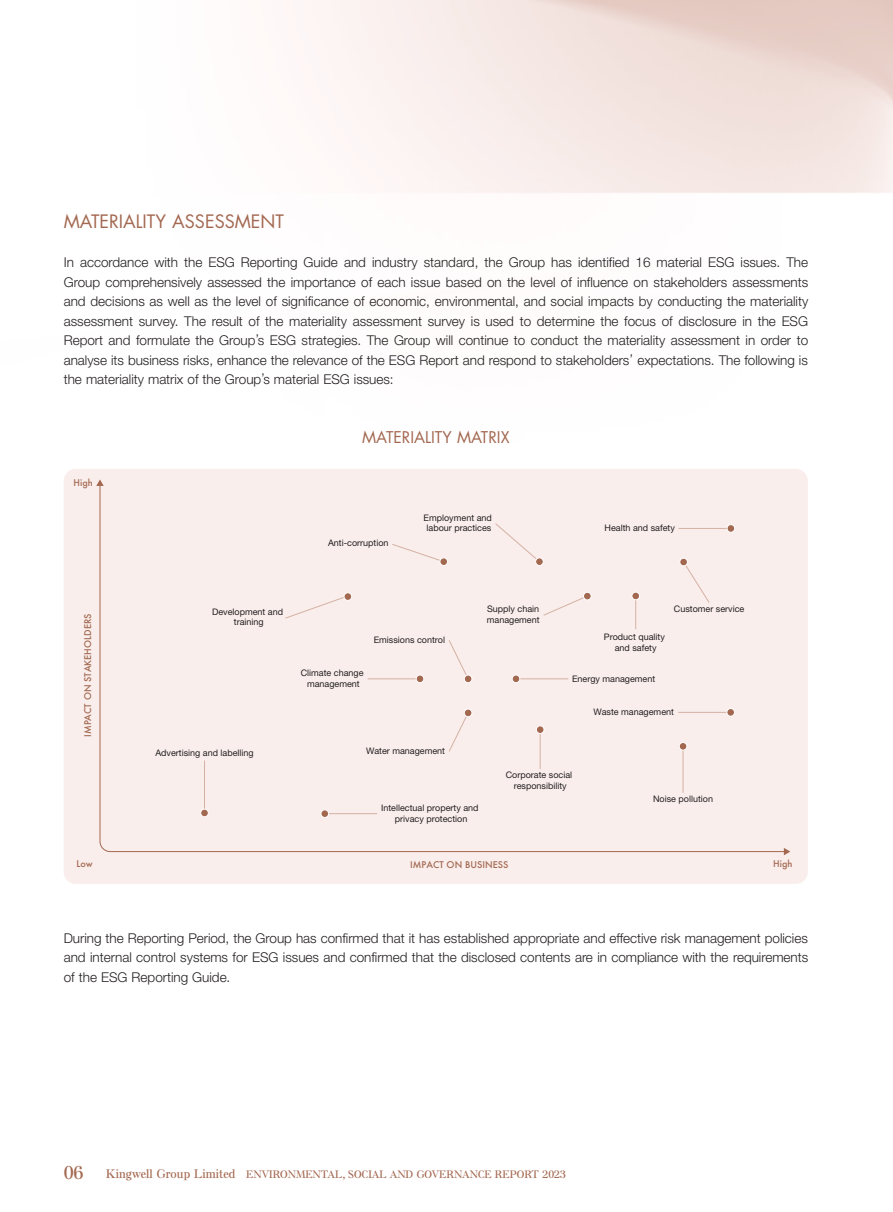
<style>
.page{position:relative;width:893px;height:1212px;background:#fff}
.page>*{position:absolute;margin:0;border:0;box-sizing:border-box;transform-origin:0 0}
.Heading_1{font:18px "Futura Std";color:#a36850}
.t1{font:600 18px "Else NPL Std";color:#a36850}
.Body_Text{font:15.75px "Futura Std";color:#a36850}
.Body_Text-2{font:300 13.5px/19.5px "Helvetica Neue LT Std";color:#231f20;text-align:justify}
.t2{font:600 10.5px "Else NPL Std";letter-spacing:.01em;color:#a36850}
.t3{font:9px/10.8px "Helvetica Neue LT Std";color:#231f20;text-align:center}
.t4{font:500 9px "Futura";letter-spacing:.005em;color:#a36850}
.s1{font-size:12px}
</style>
<div class="page">
<div style="left:64px;top:469px;width:744px;height:415px;background:#f9eeec;border-radius:12px"></div>
<svg style="left:99px;top:486px;width:685px;height:366px"></svg>
<svg style="left:96px;top:479px;width:8px;height:7px"></svg>
<svg style="left:784px;top:848px;width:6px;height:7px"></svg>
<hr style="left:204px;top:761px;width:1px;height:52px;background:#d5b1a3">
<div style="left:201px;top:809px;width:7px;height:8px;background:#a36850;border-radius:50%"></div>
<div style="left:200px;top:809px;width:9px;height:8px;border:1px solid #fff;border-radius:50%"></div>
<hr style="left:540px;top:730px;width:1px;height:39px;background:#d5b1a3">
<div style="left:536px;top:726px;width:8px;height:7px;background:#a36850;border-radius:50%"></div>
<div style="left:536px;top:725px;width:8px;height:9px;border:1px solid #fff;border-radius:50%"></div>
<hr style="left:683px;top:746px;width:1px;height:47px;background:#d5b1a3">
<div style="left:679px;top:742px;width:8px;height:8px;background:#a36850;border-radius:50%"></div>
<div style="left:679px;top:742px;width:8px;height:8px;border:1px solid #fff;border-radius:50%"></div>
<svg style="left:683px;top:561px;width:27px;height:42px"></svg>
<div style="left:680px;top:558px;width:7px;height:8px;background:#a36850;border-radius:50%"></div>
<div style="left:679px;top:558px;width:9px;height:8px;border:1px solid #fff;border-radius:50%"></div>
<hr style="left:635px;top:596px;width:1px;height:33px;background:#d5b1a3">
<div style="left:632px;top:592px;width:8px;height:8px;background:#a36850;border-radius:50%"></div>
<div style="left:631px;top:592px;width:9px;height:8px;border:1px solid #fff;border-radius:50%"></div>
<hr style="left:325px;top:813px;width:52px;height:1px;background:#d5b1a3">
<div style="left:321px;top:810px;width:8px;height:7px;background:#a36850;border-radius:50%"></div>
<div style="left:321px;top:809px;width:8px;height:9px;border:1px solid #fff;border-radius:50%"></div>
<hr style="left:368px;top:678px;width:52px;height:1px;background:#d5b1a3">
<div style="left:416px;top:675px;width:8px;height:8px;background:#a36850;border-radius:50%"></div>
<div style="left:416px;top:675px;width:8px;height:8px;border:1px solid #fff;border-radius:50%"></div>
<svg style="left:543px;top:595px;width:45px;height:21px"></svg>
<div style="left:583px;top:592px;width:8px;height:8px;background:#a36850;border-radius:50%"></div>
<div style="left:583px;top:592px;width:8px;height:8px;border:1px solid #fff;border-radius:50%"></div>
<hr style="left:516px;top:678px;width:52px;height:1px;background:#d5b1a3">
<div style="left:512px;top:675px;width:8px;height:8px;background:#a36850;border-radius:50%"></div>
<div style="left:512px;top:675px;width:8px;height:8px;border:1px solid #fff;border-radius:50%"></div>
<svg style="left:392px;top:543px;width:53px;height:19px"></svg>
<div style="left:440px;top:558px;width:8px;height:7px;background:#a36850;border-radius:50%"></div>
<div style="left:440px;top:557px;width:8px;height:9px;border:1px solid #fff;border-radius:50%"></div>
<svg style="left:495px;top:523px;width:45px;height:39px"></svg>
<div style="left:536px;top:558px;width:7px;height:7px;background:#a36850;border-radius:50%"></div>
<div style="left:535px;top:557px;width:9px;height:9px;border:1px solid #fff;border-radius:50%"></div>
<svg style="left:448px;top:639px;width:21px;height:41px"></svg>
<div style="left:464px;top:675px;width:8px;height:8px;background:#a36850;border-radius:50%"></div>
<div style="left:464px;top:675px;width:8px;height:8px;border:1px solid #fff;border-radius:50%"></div>
<svg style="left:448px;top:712px;width:21px;height:40px"></svg>
<div style="left:464px;top:709px;width:8px;height:8px;background:#a36850;border-radius:50%"></div>
<div style="left:464px;top:709px;width:8px;height:8px;border:1px solid #fff;border-radius:50%"></div>
<hr style="left:678px;top:528px;width:53px;height:1px;background:#d5b1a3">
<div style="left:727px;top:525px;width:8px;height:7px;background:#a36850;border-radius:50%"></div>
<div style="left:727px;top:524px;width:8px;height:9px;border:1px solid #fff;border-radius:50%"></div>
<hr style="left:678px;top:712px;width:53px;height:1px;background:#d5b1a3">
<div style="left:727px;top:708px;width:7px;height:8px;background:#a36850;border-radius:50%"></div>
<div style="left:726px;top:708px;width:9px;height:8px;border:1px solid #fff;border-radius:50%"></div>
<p class="Heading_1" style="left:64px;top:210px;width:222px">MATERIALITY ASSESSMENT</p>
<p class="Body_Text-2" style="left:64px;top:252px;width:746px">In accordance with the ESG Reporting Guide and industry standard, the Group has identified 16 material ESG issues. The Group comprehensively assessed the importance of each issue based on the level of influence on stakeholders assessments and decisions as well as the level of significance of economic, environmental, and social impacts by conducting the materiality assessment survey. The result of the materiality assessment survey is used to determine the focus of disclosure in the ESG Report and formulate the Group’s ESG strategies. The Group will continue to conduct the materiality assessment in order to analyse its business risks, enhance the relevance of the ESG Report and respond to stakeholders’ expectations. The following is the materiality matrix of the Group’s material ESG issues:</p>
<p class="t4" style="left:74px;top:476px;width:21px">High</p>
<p class="t4" style="left:82px;top:737px;width:125px;rotate:-90deg">IMPACT ON STAKEHOLDERS</p>
<p class="Body_Text" style="left:362px;top:427px;width:149px">MATERIALITY MATRIX</p>
<p class="t3" style="left:328px;top:538px;width:62px">Anti-corruption</p>
<p class="t3" style="left:424px;top:512px;width:70px">Employment and labour practices</p>
<p class="t3" style="left:605px;top:522px;width:72px">Health and safety</p>
<p class="t3" style="left:212px;top:606px;width:73px">Development and training</p>
<p class="t3" style="left:155px;top:748px;width:100px">Advertising and labelling</p>
<p class="t3" style="left:301px;top:667px;width:64px">Climate change management</p>
<p class="t3" style="left:374px;top:634px;width:73px">Emissions control</p>
<p class="t3" style="left:487px;top:604px;width:54px;text-align:left">Supply chain management</p>
<p class="t3" style="left:604px;top:631px;width:63px">Product quality and safety</p>
<p class="t3" style="left:572px;top:673px;width:85px">Energy management</p>
<p class="t3" style="left:674px;top:603px;width:72px">Customer service</p>
<p class="t3" style="left:593px;top:706px;width:82px">Waste management</p>
<p class="t3" style="left:366px;top:745px;width:81px">Water management</p>
<p class="t3" style="left:381px;top:802px;width:99px">Intellectual property and privacy protection</p>
<p class="t3" style="left:506px;top:770px;width:68px">Corporate social responsibility</p>
<p class="t3" style="left:653px;top:793px;width:62px">Noise pollution</p>
<p class="t4" style="left:77px;top:857px;width:18px">Low</p>
<p class="t4" style="left:773px;top:857px;width:21px">High</p>
<p class="t4" style="left:410px;top:858px;width:100px">IMPACT ON BUSINESS</p>
<p class="Body_Text-2" style="left:64px;top:928px;width:746px">During the Reporting Period, the Group has confirmed that it has established appropriate and effective risk management policies and internal control systems for ESG issues and confirmed that the disclosed contents are in compliance with the requirements of the ESG Reporting Guide.</p>
<h1 class="t1" style="left:64px;top:1161px;width:21px">06</h1>
<p class="t2" style="left:106px;top:1168px;width:461px"><span class="s1">Kingwell Group Limited</span> ENVIRONMENTAL, SOCIAL AND GOVERNANCE REPORT 2023</p>
</div>
